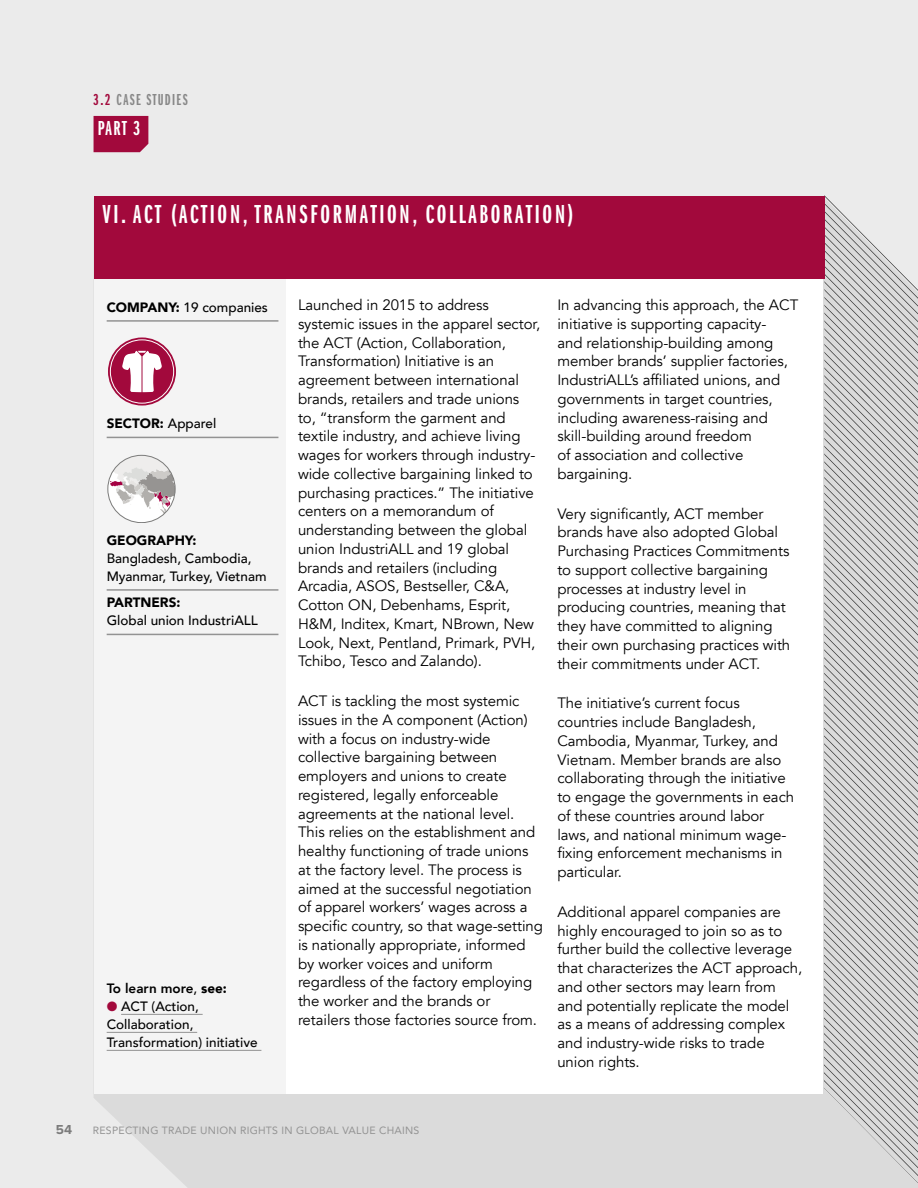
<style>
.page{position:relative;width:918px;height:1188px;background:#ebebeb}
.page>*{position:absolute;margin:0;border:0;box-sizing:border-box;transform-origin:0 0}
.t1{font:27px "Franklin Gothic LT Pro Dm X Cm";letter-spacing:.1em;color:#fff}
.t2{font:21px "Franklin Gothic LT Pro Dm X Cm";color:#fff}
.t3{font:16.5px "Franklin Gothic LT Pro Dm X Cm";letter-spacing:.08em;color:#888}
.t4{font:15px/18.8px "Avenir";letter-spacing:-.005em;color:#000}
.t5{font:500 13.5px/18px "Avenir";color:#000}
.t6{font:900 13.5px "Avenir";color:#000}
.t7{font:800 13.5px "Avenir";color:#000}
.t8{font:700 13.5px "Proxima Nova";color:#7c7c7c}
.t9{font:10.5px "Avenir";letter-spacing:.025em;color:#939393}
.s1{color:#a2093c}
.s2{font-weight:900}
.s3{font-weight:500}
</style>
<div class="page">
<div style="left:94px;top:1094px;width:730px;height:94px;background:#dbdbdb"></div>
<svg style="left:824px;top:195px;width:94px;height:993px;fill:#dbdbdb"></svg>
<div style="left:284px;top:276px;width:540px;height:818px;background:#fff"></div>
<div style="left:94px;top:280px;width:191px;height:814px;background:#f4f4f4"></div>
<hr style="left:107px;top:320px;width:171px;height:2px;background:#939393">
<hr style="left:107px;top:437px;width:171px;height:1px;background:#939393">
<hr style="left:107px;top:589px;width:171px;height:2px;background:#939393">
<hr style="left:107px;top:634px;width:171px;height:1px;background:#939393">
<hr style="left:121px;top:1014px;width:82px;height:1px;background:#939393">
<hr style="left:107px;top:1032px;width:90px;height:1px;background:#939393">
<hr style="left:107px;top:1050px;width:154px;height:1px;background:#939393">
<div style="left:94px;top:116px;width:54px;height:36px;background:#a2093c"></div>
<svg style="left:108px;top:338px;width:68px;height:68px;fill:#a2093c"></svg>
<div style="left:110px;top:339px;width:64px;height:65px;border:1px solid #fff;border-radius:50%"></div>
<svg style="left:122px;top:351px;width:40px;height:41px"></svg>
<svg style="left:109px;top:455px;width:67px;height:66px"></svg>
<div style="left:107px;top:455px;width:68px;height:68px;border:1px solid #7b7b7a;border-radius:50%"></div>
<div style="left:94px;top:196px;width:731px;height:83px;background:#a2093c"></div>
<p class="t3" style="left:94px;top:91px;width:96px"><span class="s1">3.2</span> CASE STUDIES</p>
<h2 class="t2" style="left:98px;top:116px;width:44px">PART 3</h2>
<h1 class="t1" style="left:102px;top:200px;width:472px">VI. ACT (ACTION, TRANSFORMATION, COLLABORATION)</h1>
<p class="t5" style="left:107px;top:297px;width:163px"><span class="s2">COMPANY:</span> 19 companies</p>
<p class="t6" style="left:107px;top:412px;width:111px">SECTOR: <span class="s3">Apparel</span></p>
<p class="t6" style="left:107px;top:528px;width:91px">GEOGRAPHY:</p>
<p class="t5" style="left:107px;top:548px;width:161px">Bangladesh, Cambodia,<br>Myanmar, Turkey, Vietnam</p>
<p class="t6" style="left:107px;top:591px;width:75px">PARTNERS:</p>
<p class="t5" style="left:107px;top:611px;width:153px">Global union IndustriALL</p>
<p class="t7" style="left:107px;top:978px;width:122px">To learn more<span class="s3">,</span> <span class="s2">see:</span></p>
<p class="t5" style="left:107px;top:997px;width:153px"><span class="s1">●</span> ACT (Action,<br>Collaboration,<br>Transformation) initiative</p>
<p class="t4" style="left:298px;top:296px;width:244px">Launched in 2015 to address systemic issues in the apparel sector, the ACT (Action, Collaboration, Transformation) Initiative is an agreement between international brands, retailers and trade unions to, “transform the garment and textile industry, and achieve living wages for workers through industry&shy;wide collective bargaining linked to purchasing practices.” The initiative centers on a memorandum of understanding between the global union IndustriALL and 19 global brands and retailers (including Arcadia, ASOS, Bestseller, C&amp;A, Cotton ON, Debenhams, Esprit, H&amp;M, Inditex, Kmart, NBrown, New Look, Next, Pentland, Primark, PVH, Tchibo, Tesco and Zalando).</p>
<p class="t4" style="left:298px;top:692px;width:246px">ACT is tackling the most systemic issues in the A component (Action) with a focus on industry-wide collective bargaining between employers and unions to create registered, legally enforceable agreements at the national level.<br>This relies on the establishment and healthy functioning of trade unions at the factory level. The process is aimed at the successful negotiation of apparel workers’ wages across a specific country, so that wage-setting is nationally appropriate, informed by worker voices and uniform regardless of the factory employing the worker and the brands or retailers those factories source from.</p>
<p class="t4" style="left:557px;top:296px;width:242px">In advancing this approach, the ACT initiative is supporting capacity-<br>and relationship-building among member brands’ supplier factories,<br>IndustriALL’s affiliated unions, and governments in target countries, including awareness-raising and skill-building around freedom<br>of association and collective bargaining.</p>
<p class="t4" style="left:557px;top:504px;width:234px">Very significantly, ACT member brands have also adopted Global Purchasing Practices Commitments to support collective bargaining processes at industry level in producing countries, meaning that they have committed to aligning their own purchasing practices with their commitments under ACT.</p>
<p class="t4" style="left:557px;top:694px;width:238px">The initiative’s current focus countries include Bangladesh,<br>Cambodia, Myanmar, Turkey, and<br>Vietnam. Member brands are also collaborating through the initiative to engage the governments in each of these countries around labor laws, and national minimum wage&shy;fixing enforcement mechanisms in particular.</p>
<p class="t4" style="left:557px;top:903px;width:246px">Additional apparel companies are highly encouraged to join so as to further build the collective leverage that characterizes the ACT approach, and other sectors may learn from and potentially replicate the model as a means of addressing complex and industry-wide risks to trade union rights.</p>
<p class="t8" style="left:56px;top:1122px;width:18px">54</p>
<p class="t9" style="left:93px;top:1122px;width:328px">RESPECTING TRADE UNION RIGHTS IN GLOBAL VALUE CHAINS</p>
</div>
